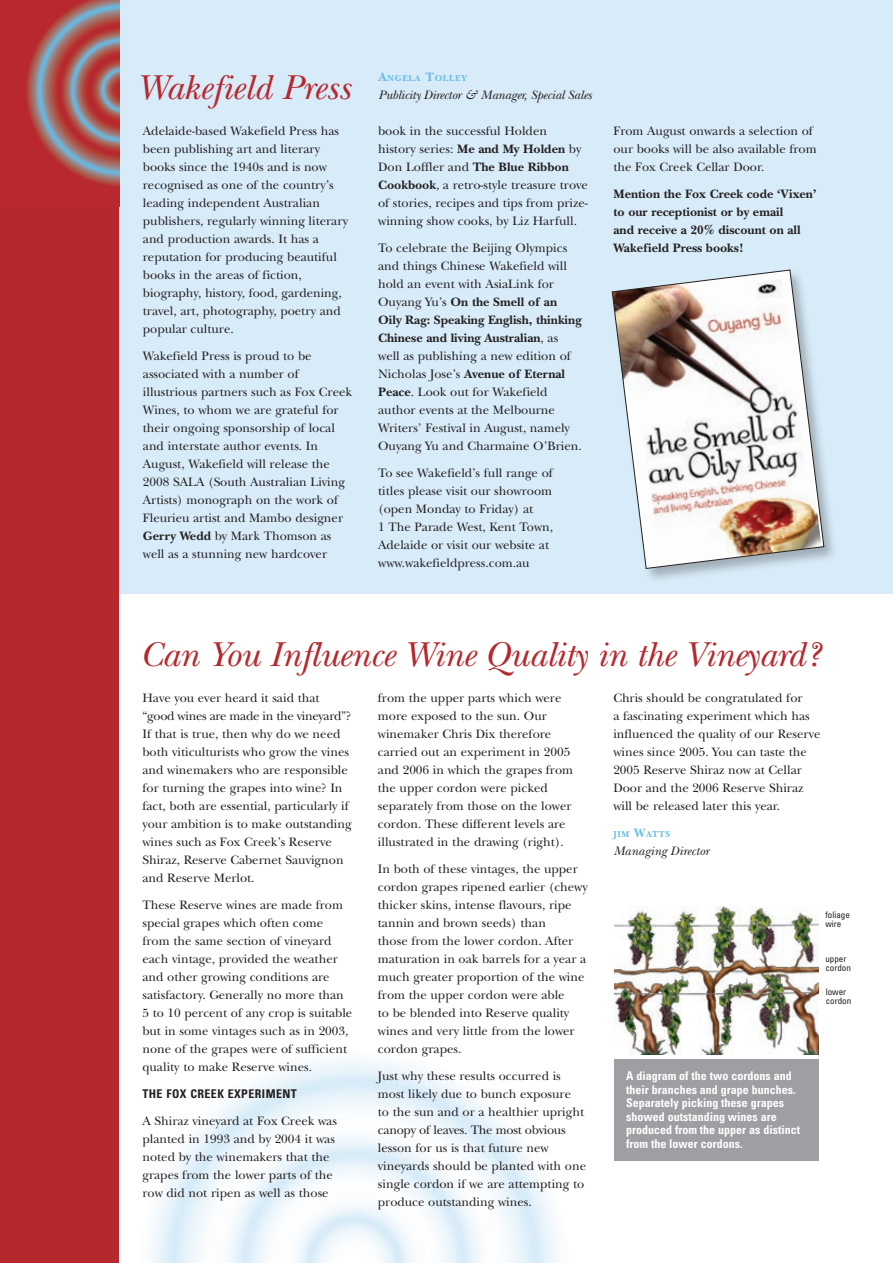
<style>
.page{position:relative;width:893px;height:1263px;background:#fff}
.page>*{position:absolute;margin:0;border:0;box-sizing:border-box;transform-origin:0 0}
.Fox_Header{font:italic 36px "New Baskerville";letter-spacing:-.015em;color:#b7282e}
.Fox_Body{font:12.75px/18px "New Baskerville";color:#231f20}
.Fox_Body-2{font:700 12.75px/18px "New Baskerville";color:#231f20}
.Fox_Body-3{font:italic 12.75px "New Baskerville";letter-spacing:-.01em;color:#231f20}
.Fox_Caption{font:700 condensed 12px/13.5px "Univers";color:#fff}
.Diary_description{font:700 condensed 12px "Univers";letter-spacing:.035em;color:#231f20}
.Fox_Caption-2{font:condensed 9px/9px "Univers";color:#231f20}
.Fox_Body-4{font:700 8.85px "New Baskerville";letter-spacing:.07em;color:#64bae9}
.s1{font-size:12.75px}
.s2{font-weight:700}
</style>
<div class="page">
<div style="left:104px;top:0;width:789px;height:594px;background:#d7ebf8"></div>
<div style="left:0;top:0;width:119px;height:1263px;background:#b7282e"></div>
<img style="left:26px;top:0;width:93px;height:186px">
<div style="left:609px;top:267px;width:231px;height:317px;background:#231f20;opacity:.3"></div>
<img style="left:612px;top:270px;width:212px;height:299px">
<div style="left:614px;top:1059px;width:205px;height:102px;background:#9d9fa2"></div>
<img style="left:614px;top:907px;width:205px;height:147px">
<p class="Fox_Header" style="left:136px;top:66px;width:215px">Wakefield Press</p>
<p class="Fox_Body-4" style="left:378px;top:73px;width:90px"><span class="s1">A</span>ngela <span class="s1">T</span>olley</p>
<p class="Fox_Body-3" style="left:378px;top:87px;width:215px">Publicity Director &amp; Manager, Special Sales</p>
<p class="Fox_Body" style="left:143px;top:122px;width:207px">Adelaide-based Wakefield Press has been publishing art and literary books since the 1940s and is now recognised as one of the country’s leading independent Australian publishers, regularly winning literary and production awards. It has a reputation for producing beautiful books in the areas of fiction, biography, history, food, gardening, travel, art, photography, poetry and popular culture.</p>
<p class="Fox_Body" style="left:143px;top:347px;width:211px">Wakefield Press is proud to be associated with a number of illustrious partners such as Fox Creek Wines, to whom we are grateful for their ongoing sponsorship of local and interstate author events. In August, Wakefield will release the 2008 SALA (South Australian Living Artists) monograph on the work of Fleurieu artist and Mambo designer <span class="s2">Gerry Wedd</span> by Mark Thomson as well as a stunning new hardcover</p>
<p class="Fox_Body" style="left:378px;top:122px;width:211px">book in the successful Holden history series: <span class="s2">Me and My Holden</span> by Don Loffler and <span class="s2">The Blue Ribbon Cookbook</span>, a retro-style treasure trove of stories, recipes and tips from prize&shy;winning show cooks, by Liz Harfull.</p>
<p class="Fox_Body" style="left:378px;top:239px;width:205px">To celebrate the Beijing Olympics and things Chinese Wakefield will hold an event with AsiaLink for Ouyang Yu’s <span class="s2">On the Smell of an Oily Rag: Speaking English, thinking Chinese and living Australian</span>, as well as publishing a new edition of Nicholas Jose’s <span class="s2">Avenue of Eternal Peace</span>. Look out for Wakefield author events at the Melbourne Writers’ Festival in August, namely Ouyang Yu and Charmaine O’Brien.</p>
<p class="Fox_Body" style="left:378px;top:464px;width:176px">To see Wakefield’s full range of titles please visit our showroom (open Monday to Friday) at<br>1 The Parade West, Kent Town,<br>Adelaide or visit our website at www.wakefieldpress.com.au</p>
<p class="Fox_Body" style="left:613px;top:122px;width:205px">From August onwards a selection of our books will be also available from the Fox Creek Cellar Door.</p>
<p class="Fox_Body-2" style="left:613px;top:185px;width:204px">Mention the Fox Creek code ‘Vixen’ to our receptionist or by email<br>and receive a 20% discount on all<br>Wakefield Press books!</p>
<p class="Fox_Header" style="left:140px;top:633px;width:682px">Can You Influence Wine Quality in the Vineyard?</p>
<p class="Fox_Body" style="left:142px;top:689px;width:211px">Have you ever heard it said that “good wines are made in the vineyard”?<br>If that is true, then why do we need both viticulturists who grow the vines and winemakers who are responsible for turning the grapes into wine? In fact, both are essential, particularly if your ambition is to make outstanding wines such as Fox Creek’s Reserve Shiraz, Reserve Cabernet Sauvignon and Reserve Merlot.</p>
<p class="Fox_Body" style="left:142px;top:896px;width:211px">These Reserve wines are made from special grapes which often come from the same section of vineyard each vintage, provided the weather and other growing conditions are satisfactory. Generally no more than 5 to 10 percent of any crop is suitable but in some vintages such as in 2003, none of the grapes were of sufficient quality to make Reserve wines.</p>
<p class="Diary_description" style="left:142px;top:1086px;width:156px">Th e Fox Creek Experiment</p>
<p class="Fox_Body" style="left:142px;top:1112px;width:196px">A Shiraz vineyard at Fox Creek was planted in 1993 and by 2004 it was noted by the winemakers that the grapes from the lower parts of the row did not ripen as well as those</p>
<p class="Fox_Body" style="left:378px;top:689px;width:197px">from the upper parts which were more exposed to the sun. Our winemaker Chris Dix therefore carried out an experiment in 2005 and 2006 in which the grapes from the upper cordon were picked separately from those on the lower cordon. These different levels are illustrated in the drawing (right).</p>
<p class="Fox_Body" style="left:378px;top:860px;width:211px">In both of these vintages, the upper cordon grapes ripened earlier (chewy thicker skins, intense flavours, ripe tannin and brown seeds) than<br>those from the lower cordon. After maturation in oak barrels for a year a much greater proportion of the wine from the upper cordon were able<br>to be blended into Reserve quality wines and very little from the lower cordon grapes.</p>
<p class="Fox_Body" style="left:378px;top:1067px;width:210px">Just why these results occurred is most likely due to bunch exposure<br>to the sun and or a healthier upright canopy of leaves. The most obvious lesson for us is that future new vineyards should be planted with one single cordon if we are attempting to produce outstanding wines.</p>
<p class="Fox_Body" style="left:613px;top:689px;width:209px">Chris should be congratulated for<br>a fascinating experiment which has influenced the quality of our Reserve wines since 2005. You can taste the 2005 Reserve Shiraz now at Cellar Door and the 2006 Reserve Shiraz will be released later this year.</p>
<p class="Fox_Body-4" style="left:613px;top:829px;width:41px">jim <span class="s1">W</span>att</p>
<p class="Fox_Body-4" style="left:665px;top:829px;width:6px">s</p>
<p class="Fox_Body-3" style="left:613px;top:843px;width:97px">Managing Director</p>
<p class="Fox_Caption-2" style="left:825px;top:910px;width:26px">foliage wire</p>
<p class="Fox_Caption-2" style="left:825px;top:954px;width:22px">upper</p>
<p class="Fox_Caption-2" style="left:825px;top:963px;width:27px">cordon</p>
<p class="Fox_Caption-2" style="left:826px;top:987px;width:27px">lower cordon</p>
<p class="Fox_Caption" style="left:626px;top:1069px;width:175px">A diagram of the two cordons and their branches and grape bunches.<br>Separately picking these grapes showed outstanding wines are produced from the upper as distinct from the lower cordons.</p>
</div>
